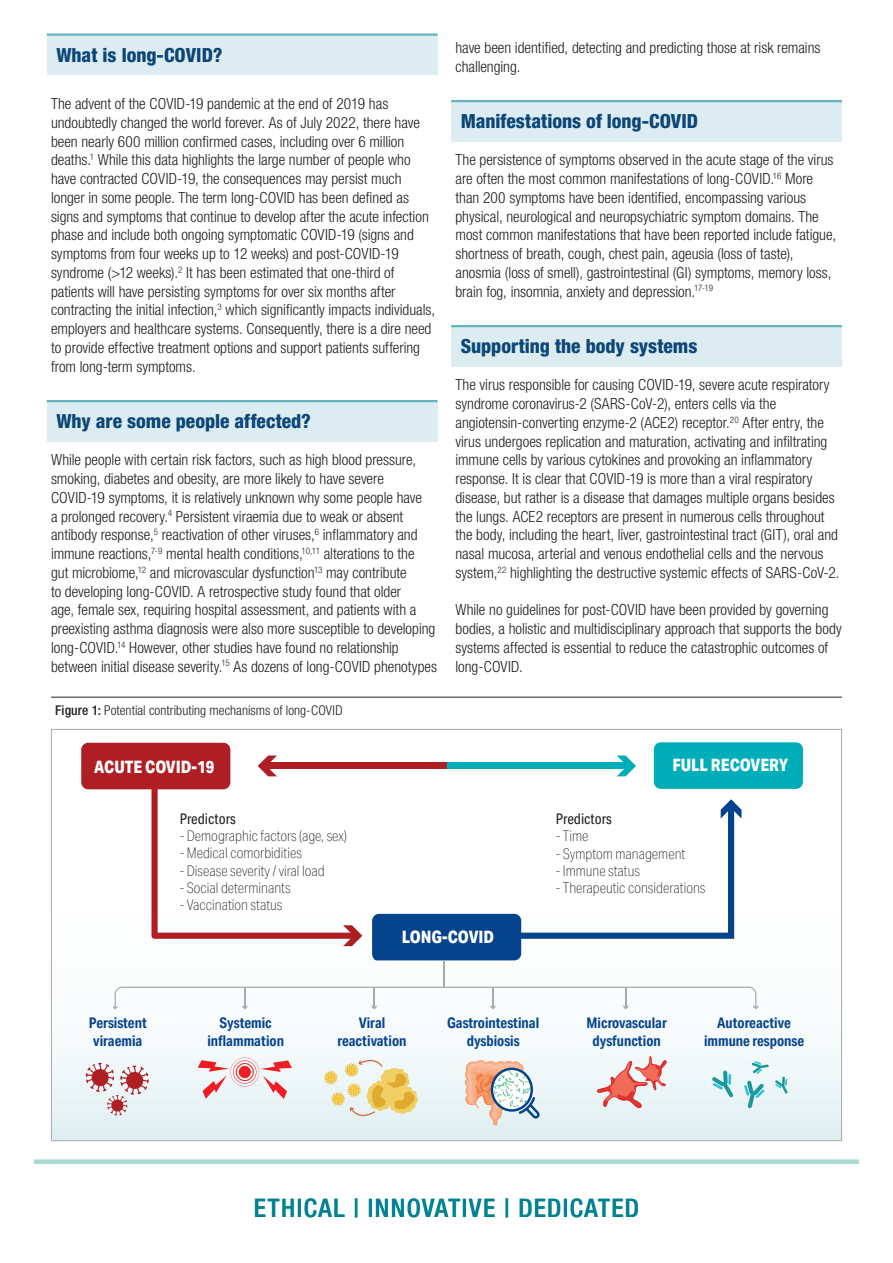
<style>
.page{position:relative;width:893px;height:1263px;background:#fff}
.page>*{position:absolute;margin:0;border:0;box-sizing:border-box;transform-origin:0 0}
.footer_slogan{font:500 condensed 25.5px "Helvetica Neue LT Std";letter-spacing:.055em;color:#008293}
.Section_title{font:800 condensed 19.5px "Helvetica Neue LT Std";color:#0b4677}
.t1{font:800 17.25px "Aktiv Grotesk Cd";color:#fff}
.Body_text{font:300 condensed 15.3px/18.8px "Helvetica Neue LT Std";color:#231f20}
.t2{font:100 14.7px "Aktiv Grotesk Cd";color:#231f20}
.t3{font:700 14.7px/17.7px "Aktiv Grotesk Cd";color:#05438d;text-align:center}
.t4{font:14.7px "Aktiv Grotesk Cd";color:#231f20}
.Figure_titles{font:300 condensed 13.5px "Helvetica Neue LT Std";letter-spacing:.005em;color:#231f20}
.s1{font-weight:500}
</style>
<div class="page">
<div style="left:34px;top:1159px;width:825px;height:5px;background:#a7dad1"></div>
<div style="left:47px;top:35px;width:390px;height:40px;background:#dcecf0"></div>
<hr style="left:47px;top:33px;width:390px;height:3px;background:#66b4c1">
<div style="left:47px;top:401px;width:390px;height:41px;background:#dcecf0"></div>
<hr style="left:47px;top:400px;width:390px;height:2px;background:#66b4c1">
<div style="left:451px;top:101px;width:391px;height:41px;background:#dcecf0"></div>
<hr style="left:451px;top:100px;width:391px;height:2px;background:#66b4c1">
<div style="left:451px;top:326px;width:391px;height:41px;background:#dcecf0"></div>
<hr style="left:451px;top:325px;width:391px;height:2px;background:#66b4c1">
<div style="left:51px;top:729px;width:791px;height:412px;background:linear-gradient(to bottom,#fff,#ecf5f7)"></div>
<div style="left:654px;top:742px;width:149px;height:47px;background:#00aeb9;border-radius:7px"></div>
<div style="left:81px;top:743px;width:149px;height:46px;background:#ae1e22;border-radius:7px"></div>
<svg style="left:86px;top:1062px;width:63px;height:54px"></svg>
<svg style="left:198px;top:1056px;width:94px;height:43px"></svg>
<svg style="left:465px;top:1059px;width:75px;height:67px"></svg>
<svg style="left:113px;top:755px;width:645px;height:254px"></svg>
<svg style="left:744px;top:1080px;width:20px;height:28px"></svg>
<svg style="left:775px;top:1077px;width:13px;height:17px"></svg>
<svg style="left:752px;top:1061px;width:17px;height:13px"></svg>
<svg style="left:712px;top:1070px;width:21px;height:27px"></svg>
<svg style="left:597px;top:1056px;width:71px;height:54px"></svg>
<svg style="left:324px;top:1060px;width:94px;height:56px"></svg>
<hr style="left:51px;top:697px;width:791px;height:1px;background:#231f20">
<p class="Section_title" style="left:56px;top:43px;width:168px">What is long-COVID?</p>
<p class="Body_text" style="left:51px;top:94px;width:386px">The advent of the COVID-19 pandemic at the end of 2019 has undoubtedly changed the world forever. As of July 2022, there have been nearly 600 million confirmed cases, including over 6 million deaths.<sup>1</sup> While this data highlights the large number of people who have contracted COVID-19, the consequences may persist much longer in some people. The term long-COVID has been defined as signs and symptoms that continue to develop after the acute infection phase and include both ongoing symptomatic COVID-19 (signs and symptoms from four weeks up to 12 weeks) and post-COVID-19 syndrome (&gt;12 weeks).<sup>2</sup> It has been estimated that one-third of patients will have persisting symptoms for over six months after contracting the initial infection,<sup>3</sup> which significantly impacts individuals, employers and healthcare systems. Consequently, there is a dire need to provide effective treatment options and support patients suffering from long-term symptoms.</p>
<p class="Section_title" style="left:56px;top:409px;width:256px">Why are some people affected?</p>
<p class="Body_text" style="left:51px;top:450px;width:388px">While people with certain risk factors, such as high blood pressure, smoking, diabetes and obesity, are more likely to have severe COVID-19 symptoms, it is relatively unknown why some people have<br>a prolonged recovery.<sup>4</sup> Persistent viraemia due to weak or absent antibody response,<sup>5</sup> reactivation of other viruses,<sup>6</sup> inflammatory and immune reactions,<sup>7-9</sup> mental health conditions,<sup>10,11</sup> alterations to the<br>gut microbiome,<sup>12</sup> and microvascular dysfunction<sup>13</sup> may contribute<br>to developing long-COVID. A retrospective study found that older<br>age, female sex, requiring hospital assessment, and patients with a preexisting asthma diagnosis were also more susceptible to developing long-COVID.<sup>14</sup> However, other studies have found no relationship between initial disease severity.<sup>15</sup> As dozens of long-COVID phenotypes</p>
<p class="Figure_titles" style="left:55px;top:703px;width:289px"><span class="s1">Figure 1:</span> Potential contributing mechanisms of long-COVID</p>
<p class="Body_text" style="left:455px;top:38px;width:366px">have been identified, detecting and predicting those at risk remains challenging.</p>
<p class="Section_title" style="left:461px;top:109px;width:239px">Manifestations of long-COVID</p>
<p class="Body_text" style="left:455px;top:150px;width:382px">The persistence of symptoms observed in the acute stage of the virus are often the most common manifestations of long-COVID.<sup>16</sup> More than 200 symptoms have been identified, encompassing various physical, neurological and neuropsychiatric symptom domains. The most common manifestations that have been reported include fatigue, shortness of breath, cough, chest pain, ageusia (loss of taste), anosmia (loss of smell), gastrointestinal (GI) symptoms, memory loss, brain fog, insomnia, anxiety and depression.<sup>17-19</sup></p>
<p class="Section_title" style="left:461px;top:334px;width:238px">Supporting the body systems</p>
<p class="Body_text" style="left:455px;top:375px;width:385px">The virus responsible for causing COVID-19, severe acute respiratory syndrome coronavirus-2 (SARS-CoV-2), enters cells via the angiotensin-converting enzyme-2 (ACE2) receptor.<sup>20</sup> After entry, the virus undergoes replication and maturation, activating and infiltrating immune cells by various cytokines and provoking an inflammatory response. It is clear that COVID-19 is more than a viral respiratory disease, but rather is a disease that damages multiple organs besides the lungs. ACE2 receptors are present in numerous cells throughout the body, including the heart, liver, gastrointestinal tract (GIT), oral and nasal mucosa, arterial and venous endothelial cells and the nervous system,<sup>22</sup> highlighting the destructive systemic effects of SARS-CoV-2.</p>
<p class="Body_text" style="left:455px;top:600px;width:388px">While no guidelines for post-COVID have been provided by governing bodies, a holistic and multidisciplinary approach that supports the body systems affected is essential to reduce the catastrophic outcomes of long-COVID.</p>
<p class="t1" style="left:94px;top:755px;width:122px">ACUTE COVID-19</p>
<p class="t1" style="left:672px;top:754px;width:117px">FULL RECOVERY</p>
<p class="t4" style="left:180px;top:810px;width:57px">Predictors</p>
<p class="t2" style="left:180px;top:828px;width:169px">- Demographic factors (age, sex)</p>
<p class="t2" style="left:180px;top:845px;width:124px">- Medical comorbidities</p>
<p class="t2" style="left:180px;top:862px;width:146px">- Disease severity / viral load</p>
<p class="t2" style="left:180px;top:879px;width:112px">- Social determinants</p>
<p class="t2" style="left:180px;top:897px;width:104px">- Vaccination status</p>
<p class="t1" style="left:402px;top:925px;width:94px">LONG-COVID</p>
<p class="t4" style="left:556px;top:810px;width:57px">Predictors</p>
<p class="t2" style="left:556px;top:828px;width:34px">- Time</p>
<p class="t2" style="left:556px;top:845px;width:131px">- Symptom management</p>
<p class="t2" style="left:556px;top:862px;width:86px">- Immune status</p>
<p class="t2" style="left:556px;top:879px;width:151px">- Therapeutic considerations</p>
<p class="t3" style="left:89px;top:1014px;width:59px;text-align:left">Persistent viraemia</p>
<p class="t3" style="left:207px;top:1014px;width:78px">Systemic inflammation</p>
<p class="t3" style="left:447px;top:1014px;width:94px">Gastrointestinal dysbiosis</p>
<p class="t3" style="left:586px;top:1014px;width:82px">Microvascular dysfunction</p>
<p class="t3" style="left:337px;top:1014px;width:71px">Viral reactivation</p>
<p class="t3" style="left:704px;top:1014px;width:102px">Autoreactive immune response</p>
<p class="footer_slogan" style="left:254px;top:1193px;width:387px">ETHICAL | INNOVATIVE | DEDICATED</p>
</div>
